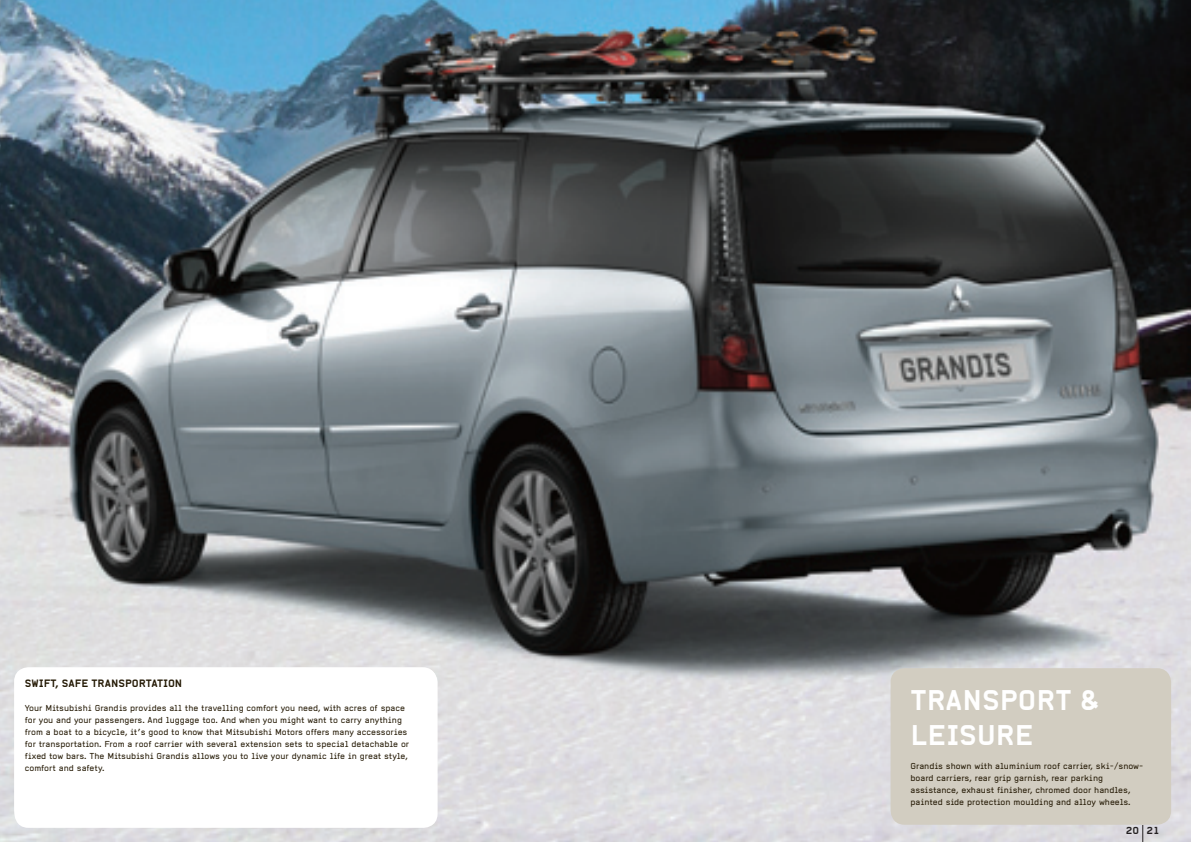
<style>
.page{position:relative;width:1191px;height:842px;background:#fff}
.page>*{position:absolute;margin:0;border:0;box-sizing:border-box;transform-origin:0 0}
.t1{font:700 28px "Alpha Headline Pro";color:#fff}
.t2{font:700 10.5px "Alpha Headline Pro";color:#251a05}
.t3{font:700 10px "Alpha Headline Pro";color:#231f20}
.t4{font:8.5px/12px "Alpha Headline Pro";color:#251a05}
</style>
<div class="page">
<img style="left:0;top:0;width:1191px;height:842px">
<div style="left:890px;top:668px;width:281px;height:157px;background:#d2cdc1;border-radius:14px"></div>
<svg style="left:1142px;top:825px;width:1px;height:17px"></svg>
<div style="left:14px;top:668px;width:423px;height:160px;background:#fff;border-radius:14px"></div>
<p class="t2" style="left:25px;top:677px;width:45px">SWIFT, SAFE</p>
<p class="t2" style="left:91px;top:677px;width:14px">TRANSP</p>
<p class="t2" style="left:132px;top:677px;width:50px">ORTATION</p>
<p class="t4" style="left:25px;top:702px;width:386px">Your Mitsubishi Grandis provides all the travelling comfort you need, with acres of space for you and your passengers. And luggage too. And when you might want to carry anything from a boat to a bicycle, it’s good to know that Mitsubishi Motors offers many accessories for transportation. From a roof carrier with several extension sets to special detachable or fixed tow bars. The Mitsubishi Grandis allows you to live your dynamic life in great style, comfort and safety.</p>
<h1 class="t1" style="left:910px;top:683px;width:19px">TRANSP</h1>
<h1 class="t1" style="left:1018px;top:683px;width:83px">ORT &amp;</h1>
<h1 class="t1" style="left:910px;top:718px;width:17px">LEIS</h1>
<h1 class="t1" style="left:977px;top:718px;width:37px">URE</h1>
<p class="t4" style="left:910px;top:760px;width:234px">Grandis shown with aluminium roof carrier, ski-/snow&shy;board carriers, rear grip garnish, rear parking assistance, exhaust finisher, chromed door handles, painted side protection moulding and alloy wheels.</p>
<p class="t3" style="left:1125px;top:824px;width:35px">20 21</p>
</div>
